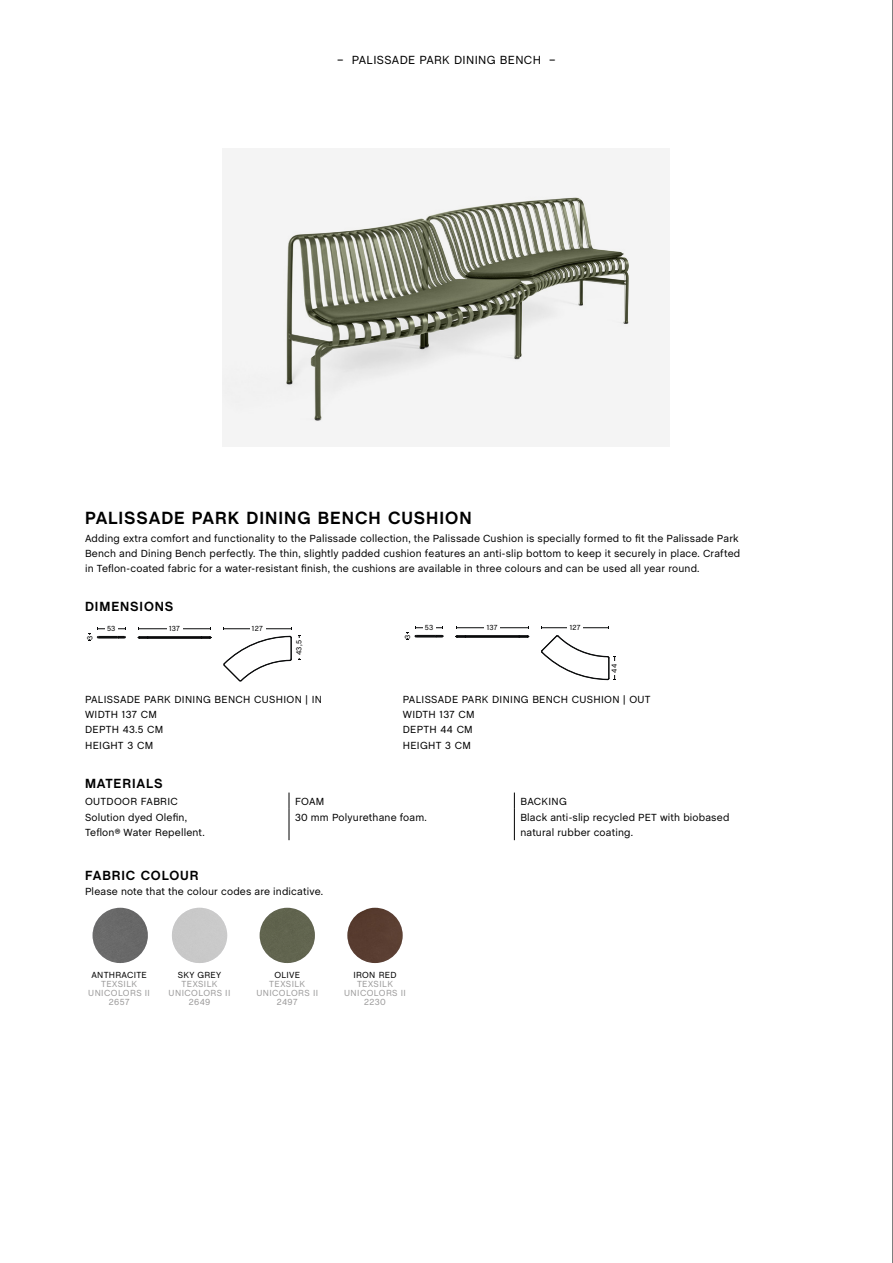
<style>
.page{position:relative;width:893px;height:1263px;background:#fff}
.page>*{position:absolute;margin:0;border:0;box-sizing:border-box;transform-origin:0 0}
._00_Product_name{font:700 18px "Chalet";letter-spacing:.05em;color:#000}
._01_Body_Header{font:700 13.5px "Chalet";letter-spacing:.06em;color:#000}
.t1{font:12px "Chalet";letter-spacing:.03em;color:#000}
._03_Body_text{font:10.5px/15px "Chalet";letter-spacing:.015em;color:#000}
._02_Body_Subheader{font:10.5px "Chalet";letter-spacing:.03em;color:#000}
._07_Table_text_small{font:9px/9px "Chalet";letter-spacing:.045em;color:#9c9b9b;text-align:center}
._07_Table_text_small-2{font:9px "Chalet";letter-spacing:.03em;color:#000}
.t2{font:7.5px "Chalet";letter-spacing:.03em;color:#000}
</style>
<div class="page">
<hr style="left:892px;top:0;width:1px;height:1263px;background:#000">
<hr style="left:138px;top:628px;width:73px;height:1px;background:#070809">
<div style="left:167px;top:624px;width:15px;height:9px;background:#fff"></div>
<hr style="left:224px;top:628px;width:67px;height:1px;background:#070809">
<div style="left:250px;top:624px;width:15px;height:9px;background:#fff"></div>
<hr style="left:148px;top:636px;width:53px;height:1px;background:#08090a">
<hr style="left:148px;top:638px;width:53px;height:1px;background:#08090a">
<hr style="left:148px;top:637px;width:53px;height:1px;background:#08090a">
<svg style="left:201px;top:636px;width:11px;height:3px"></svg>
<svg style="left:138px;top:636px;width:11px;height:3px"></svg>
<svg style="left:224px;top:636px;width:68px;height:45px"></svg>
<svg style="left:88px;top:627px;width:38px;height:14px"></svg>
<hr style="left:542px;top:627px;width:67px;height:1px;background:#070809">
<div style="left:568px;top:623px;width:15px;height:9px;background:#fff"></div>
<hr style="left:456px;top:627px;width:72px;height:1px;background:#070809">
<div style="left:485px;top:623px;width:15px;height:9px;background:#fff"></div>
<hr style="left:466px;top:635px;width:53px;height:1px;background:#08090a">
<hr style="left:466px;top:637px;width:53px;height:1px;background:#08090a">
<hr style="left:466px;top:636px;width:53px;height:1px;background:#08090a">
<svg style="left:519px;top:635px;width:11px;height:3px"></svg>
<svg style="left:455px;top:635px;width:11px;height:3px"></svg>
<svg style="left:541px;top:635px;width:75px;height:45px"></svg>
<svg style="left:406px;top:626px;width:38px;height:14px"></svg>
<div style="left:223px;top:149px;width:446px;height:297px;background:#f4f4f4"></div>
<img style="left:287px;top:198px;width:296px;height:221px">
<div style="left:172px;top:908px;width:55px;height:55px;background:#c9c9c9;border-radius:28px"></div>
<div style="left:260px;top:908px;width:55px;height:55px;background:#61644f;border-radius:28px"></div>
<div style="left:93px;top:908px;width:55px;height:55px;background:#696969;border-radius:28px"></div>
<div style="left:347px;top:908px;width:56px;height:55px;background:#593d30;border-radius:28px"></div>
<svg style="left:289px;top:792px;width:1px;height:17px"></svg>
<hr style="left:289px;top:809px;width:1px;height:31px;background:#000">
<svg style="left:514px;top:792px;width:1px;height:17px"></svg>
<hr style="left:514px;top:809px;width:1px;height:31px;background:#000">
<p class="t1" style="left:337px;top:53px;width:220px">– PALISSADE PARK DINING BENCH –</p>
<p class="_00_Product_name" style="left:85px;top:507px;width:388px">PALISSADE PARK DINING BENCH CUSHION</p>
<p class="_03_Body_text" style="left:85px;top:530px;width:657px">Adding extra comfort and functionality to the Palissade collection, the Palissade Cushion is specially formed to fit the Palissade Park<br>Bench and Dining Bench perfectly. The thin, slightly padded cushion features an anti-slip bottom to keep it securely in place. Crafted in Teflon-coated fabric for a water-resistant finish, the cushions are available in three colours and can be used all year round.</p>
<p class="_01_Body_Header" style="left:85px;top:599px;width:90px">DIMENSIONS</p>
<p class="t2" style="left:107px;top:624px;width:10px">53</p>
<p class="t2" style="left:294px;top:655px;width:16px;rotate:-90deg">43,5</p>
<p class="t2" style="left:425px;top:623px;width:10px">53</p>
<p class="t2" style="left:487px;top:623px;width:12px">137</p>
<p class="t2" style="left:570px;top:623px;width:12px">127</p>
<p class="t2" style="left:169px;top:624px;width:12px">137</p>
<p class="t2" style="left:252px;top:624px;width:12px">127</p>
<p class="t2" style="left:403px;top:638px;width:6px;rotate:-90deg">3</p>
<p class="t2" style="left:85px;top:640px;width:6px;rotate:-90deg">3</p>
<p class="_02_Body_Subheader" style="left:85px;top:694px;width:238px">PALISSADE PARK DINING BENCH CUSHION | IN</p>
<p class="_02_Body_Subheader" style="left:85px;top:709px;width:73px">WIDTH 137 CM</p>
<p class="_02_Body_Subheader" style="left:85px;top:724px;width:80px">DEPTH 43.5 CM</p>
<p class="_02_Body_Subheader" style="left:85px;top:739px;width:70px">HEIGHT 3 CM</p>
<p class="t2" style="left:610px;top:672px;width:10px;rotate:-90deg">44</p>
<p class="_02_Body_Subheader" style="left:403px;top:694px;width:249px">PALISSADE PARK DINING BENCH CUSHION | OUT</p>
<p class="_02_Body_Subheader" style="left:403px;top:709px;width:73px">WIDTH 137 CM</p>
<p class="_02_Body_Subheader" style="left:403px;top:724px;width:71px">DEPTH 44 CM</p>
<p class="_02_Body_Subheader" style="left:403px;top:739px;width:70px">HEIGHT 3 CM</p>
<p class="_01_Body_Header" style="left:85px;top:776px;width:79px">MATERIALS</p>
<p class="_02_Body_Subheader" style="left:85px;top:795px;width:94px">OUTDOOR FABRIC</p>
<p class="_02_Body_Subheader" style="left:295px;top:795px;width:31px">FOAM</p>
<p class="_02_Body_Subheader" style="left:520px;top:795px;width:48px">BACKING</p>
<p class="_03_Body_text" style="left:85px;top:810px;width:121px">Solution dyed Olefin,<br>Teflon® Water Repellent.</p>
<p class="_03_Body_text" style="left:295px;top:810px;width:133px">30 mm Polyurethane foam.</p>
<p class="_03_Body_text" style="left:520px;top:810px;width:211px">Black anti-slip recycled PET with biobased natural rubber coating.</p>
<p class="_01_Body_Header" style="left:85px;top:867px;width:115px">FABRIC COLOUR</p>
<p class="_03_Body_text" style="left:85px;top:884px;width:240px">Please note that the colour codes are indicative.</p>
<p class="_07_Table_text_small-2" style="left:91px;top:970px;width:57px">ANTHRACITE</p>
<p class="_07_Table_text_small" style="left:88px;top:980px;width:63px">TEXSILK<br>UNICOLORS II<br>2657</p>
<p class="_07_Table_text_small-2" style="left:178px;top:970px;width:45px">SKY GREY</p>
<p class="_07_Table_text_small" style="left:169px;top:980px;width:63px">TEXSILK<br>UNICOLORS II<br>2649</p>
<p class="_07_Table_text_small-2" style="left:274px;top:970px;width:27px">OLIVE</p>
<p class="_07_Table_text_small" style="left:256px;top:980px;width:63px">TEXSILK<br>UNICOLORS II<br>2497</p>
<p class="_07_Table_text_small-2" style="left:354px;top:970px;width:44px">IRON RED</p>
<p class="_07_Table_text_small" style="left:344px;top:980px;width:63px">TEXSILK<br>UNICOLORS II<br>2230</p>
</div>
